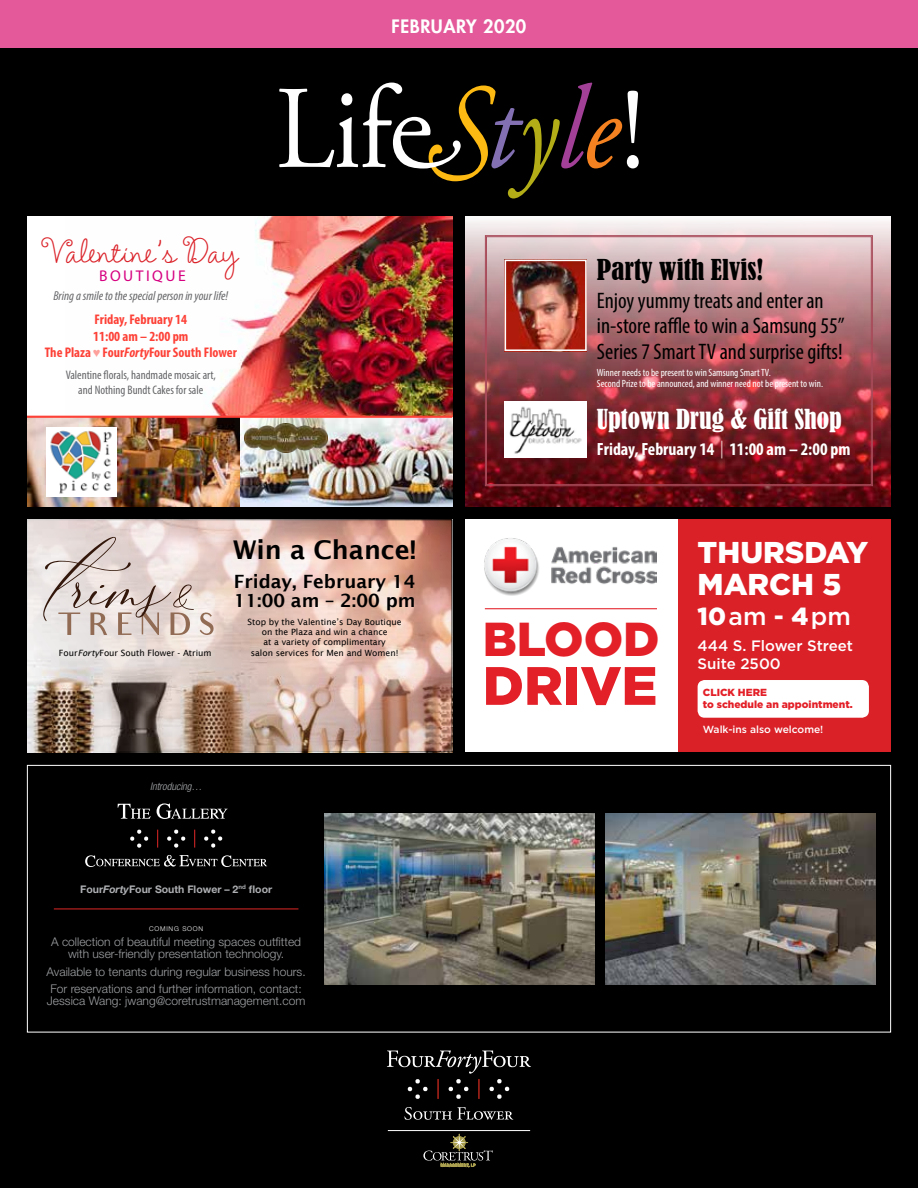
<style>
.page{position:relative;width:918px;height:1188px;background:#fff}
.page>*{position:absolute;margin:0;border:0;box-sizing:border-box;transform-origin:0 0}
.t1{font:900 54px "Gotham";color:#e31f27}
.t2{font:900 47.55px "Gotham";color:#e31f27}
.t3{font:32.25px "Amelie";letter-spacing:-.01em;color:#da2128}
.t4{font:900 30.15px/32.2px "Gotham";color:#fff}
.t5{font:condensed 27px "Bernard";color:#000}
.t6{font:condensed 25.8px "Bernard";color:#fff}
.t7{font:600 25.8px "Lucida Sans";color:#000}
.t8{font:500 24.75px "Gotham";color:#fff}
.t9{font:condensed 22.5px/25.5px "Myriad Pro";color:#000}
.t10{font:600 18.3px/19.4px "Lucida Sans";color:#000}
.t11{font:800 18px "Futura";letter-spacing:.03em;color:#fff}
.t12{font:700 condensed 17.7px "Myriad Pro";color:#fff}
.t13{font:15.6px "Myriad Pro";letter-spacing:.16em;color:#d60080}
.t14{font:500 15px/18px "Gotham";color:#fff}
.t15{font:700 condensed 13.95px/16.8px "Myriad Pro";color:#fd4137;text-align:center}
.t16{font:italic condensed 12.9px "Myriad Pro";color:#656669}
.t17{font:condensed 12.45px/14.9px "Myriad Pro";color:#656669;text-align:center}
.t18{font:300 12px/12px "Helvetica Neue";color:#9ea0a3;text-align:center}
.t19{font:condensed 10.5px/10.5px "Myriad Pro";color:#fff}
.t20{font:700 10.5px "Helvetica Neue";color:#adafb2}
.t21{font:italic 300 condensed 10.5px "Helvetica Neue";color:#adafb2}
.t22{font:900 10.35px/12.3px "Gotham";color:#e31f27}
.t23{font:500 10.35px "Gotham";color:#fff}
.t24{font:8.55px/10.4px "Lucida Sans";color:#000;text-align:center}
.t25{font:300 6.6px "Helvetica Neue";letter-spacing:.12em;color:#fff}
.s1{color:#fea09b}
.s2{font-style:italic}
.s3{font-weight:400;color:#e3c2c0}
.s4{font-weight:900}
.s5{font-weight:700}
</style>
<div class="page">
<div style="left:0;top:0;width:918px;height:56px;background:#e35999"></div>
<div style="left:0;top:48px;width:918px;height:1140px;background:#000"></div>
<div style="left:27px;top:216px;width:425px;height:291px;background:#fff"></div>
<img style="left:66px;top:216px;width:386px;height:200px">
<img style="left:27px;top:418px;width:425px;height:89px">
<img style="left:47px;top:427px;width:69px;height:70px">
<hr style="left:27px;top:416px;width:425px;height:2px;background:#fd4137">
<img style="left:244px;top:423px;width:84px;height:30px">
<img style="left:466px;top:216px;width:425px;height:291px">
<img style="left:485px;top:235px;width:388px;height:251px">
<div style="left:486px;top:236px;width:386px;height:249px;border:1px solid #a84a59"></div>
<img style="left:508px;top:263px;width:76px;height:85px">
<div style="left:505px;top:260px;width:82px;height:91px;border:2px solid #fff"></div>
<img style="left:505px;top:402px;width:82px;height:56px">
<img style="left:29px;top:521px;width:421px;height:229px">
<svg style="left:200px;top:612px;width:14px;height:23px"></svg>
<svg style="left:43px;top:537px;width:151px;height:98px;background:#d9ccc7"></svg>
<div style="left:466px;top:519px;width:425px;height:233px;background:#fff"></div>
<div style="left:678px;top:519px;width:213px;height:233px;background:#da2128"></div>
<div style="left:698px;top:680px;width:171px;height:38px;background:#fff;border-radius:7px"></div>
<img style="left:484px;top:538px;width:173px;height:58px">
<hr style="left:485px;top:608px;width:172px;height:1px;background:#e31f27">
<img style="left:324px;top:813px;width:270px;height:171px">
<img style="left:606px;top:813px;width:270px;height:171px">
<svg style="left:204px;top:829px;width:18px;height:19px"></svg>
<svg style="left:194px;top:830px;width:1px;height:18px"></svg>
<svg style="left:167px;top:829px;width:18px;height:19px"></svg>
<svg style="left:157px;top:830px;width:1px;height:18px"></svg>
<svg style="left:130px;top:829px;width:18px;height:19px"></svg>
<svg style="left:118px;top:804px;width:33px;height:15px"></svg>
<svg style="left:157px;top:803px;width:71px;height:16px"></svg>
<svg style="left:85px;top:855px;width:182px;height:12px"></svg>
<hr style="left:54px;top:909px;width:244px;height:1px;background:#e12727">
<svg style="left:279px;top:83px;width:360px;height:116px"></svg>
<svg style="left:404px;top:1107px;width:109px;height:13px"></svg>
<svg style="left:387px;top:1051px;width:144px;height:48px"></svg>
<hr style="left:388px;top:1130px;width:142px;height:1px;background:#fff">
<svg style="left:423px;top:1133px;width:70px;height:34px"></svg>
<h3 class="t3" style="left:41px;top:232px;width:198px">Valentine’s Day</h3>
<h3 class="t13" style="left:99px;top:266px;width:88px">BOUTIQUE</h3>
<p class="t16" style="left:53px;top:288px;width:176px">Bring a smile to the special person in your life!</p>
<p class="t15" style="left:45px;top:310px;width:194px">Friday, February 14<br>11:00 am – 2:00 pm<br>The Plaza <span class="s1">♥</span> Four<span class="s2">Forty</span>Four South Flower</p>
<p class="t17" style="left:66px;top:368px;width:152px">Valentine florals, handmade mosaic art, and Nothing Bundt Cakes for sale</p>
<h3 class="t11" style="left:392px;top:14px;width:136px">FEBRUARY 2020</h3>
<h3 class="t5" style="left:597px;top:254px;width:168px">Party with Elvis!</h3>
<h3 class="t9" style="left:597px;top:287px;width:249px">Enjoy yummy treats and enter an in-store raffle to win a Samsung 55”<br>Series 7 Smart TV and surprise gifts!</h3>
<p class="t19" style="left:597px;top:368px;width:228px">Winner needs to be present to win Samsung Smart TV.<br>Second Prize to be announced, and winner need not be present to win.</p>
<h3 class="t6" style="left:597px;top:404px;width:246px">Uptown Drug &amp; Gift Shop</h3>
<h3 class="t12" style="left:597px;top:438px;width:255px">Friday, February 14 <span class="s3">|</span> 11:00 am – 2:00 pm</h3>
<h3 class="t7" style="left:233px;top:535px;width:185px">Win a Chance!</h3>
<h3 class="t10" style="left:234px;top:572px;width:183px">Friday, February 14<br>11:00 am – 2:00 pm</h3>
<p class="t24" style="left:248px;top:617px;width:156px">Stop by the Valentine’s Day Boutique on the Plaza and win a chance<br>at a variety of complimentary</p>
<p class="t24" style="left:59px;top:648px;width:154px">Four<span class="s2">Forty</span>Four South Flower - Atrium</p>
<p class="t24" style="left:251px;top:648px;width:149px">salon services for Men and Women!</p>
<p class="t21" style="left:150px;top:780px;width:54px">Introducing…</p>
<p class="t20" style="left:80px;top:882px;width:194px">Four<span class="s2">Forty</span>Four South Flower – 2<sup>nd</sup> floor</p>
<p class="t25" style="left:149px;top:924px;width:56px">COMING SOON</p>
<p class="t18" style="left:51px;top:935px;width:252px">A collection of beautiful meeting spaces outfitted with user-friendly presentation technology.</p>
<p class="t18" style="left:47px;top:962px;width:261px;line-height:18px">Available to tenants during regular business hours.<br>For reservations and further information, contact:</p>
<p class="t18" style="left:47px;top:995px;width:260px">Jessica Wang: jwang@coretrustmanagement.com</p>
<h2 class="t2" style="left:483px;top:607px;width:179px">BLOOD</h2>
<h1 class="t1" style="left:483px;top:649px;width:176px">DRIVE</h1>
<h3 class="t4" style="left:698px;top:536px;width:172px">THURSDAY<br>MARCH 5</h3>
<h3 class="t8" style="left:698px;top:600px;width:155px"><span class="s4">10</span>am <span class="s5">-</span> <span class="s4">4</span>pm</h3>
<p class="t14" style="left:698px;top:636px;width:157px">444 S. Flower Street<br>Suite 2500</p>
<p class="t22" style="left:703px;top:686px;width:151px">CLICK HERE<br>to schedule an appointment.</p>
<p class="t23" style="left:703px;top:722px;width:122px">Walk-ins also welcome!</p>
</div>
